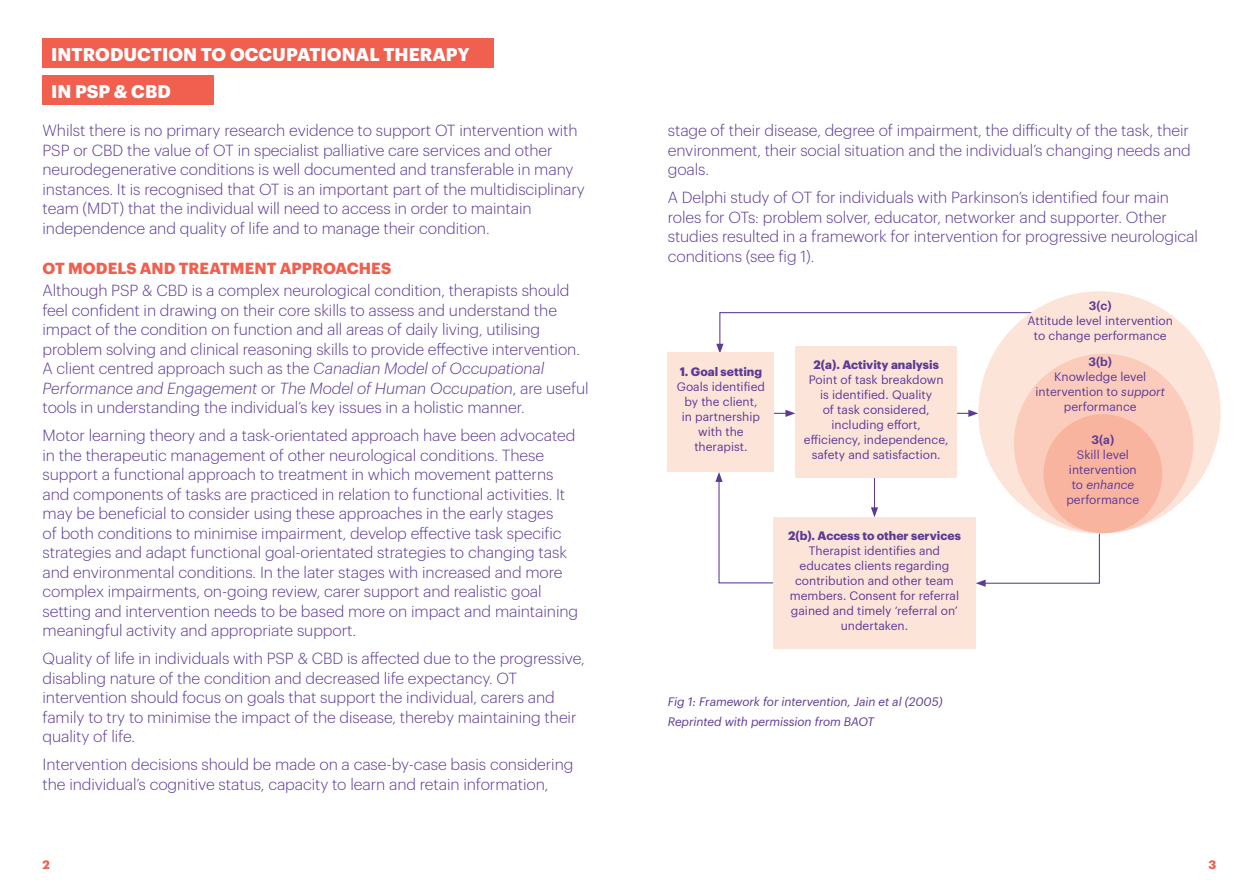
<style>
.page{position:relative;width:1259px;height:893px;background:#fff}
.page>*{position:absolute;margin:0;border:0;box-sizing:border-box;transform-origin:0 0}
.t1{font:700 18px/37.2px "Graphik";letter-spacing:.005em;color:#fff}
.t2{font:300 15.75px/19.5px "Graphik";letter-spacing:-.005em;color:#5c3a96}
.t3{font:700 15.75px "Graphik";letter-spacing:.005em;color:#f15f4e}
.t4{font:12px/15px "Graphik";color:#5c3a96;text-align:center}
.t5{font:italic 12px/19.5px "Graphik";letter-spacing:-.005em;color:#5c3a96}
.t6{font:700 12px "Graphik";color:#5c3a96}
.t7{font:600 12px "Graphik";color:#5c3a96}
.t8{font:700 12px "Graphik";color:#f15f4e}
.s1{font-style:italic}
</style>
<div class="page">
<div style="left:43px;top:38px;width:451px;height:30px;background:#f15f4e"></div>
<div style="left:43px;top:75px;width:171px;height:30px;background:#f15f4e"></div>
<svg style="left:716px;top:312px;width:314px;height:41px"></svg>
<svg style="left:975px;top:517px;width:125px;height:70px"></svg>
<svg style="left:715px;top:472px;width:58px;height:112px"></svg>
<hr style="left:874px;top:470px;width:1px;height:40px;background:#5c3a96">
<svg style="left:871px;top:507px;width:7px;height:10px"></svg>
<hr style="left:939px;top:413px;width:31px;height:1px;background:#5c3a96">
<svg style="left:968px;top:410px;width:10px;height:7px"></svg>
<svg style="left:774px;top:410px;width:21px;height:7px"></svg>
<div style="left:978px;top:291px;width:242px;height:243px;background:#fde4d9;border-radius:50%"></div>
<div style="left:1014px;top:354px;width:179px;height:179px;background:#fbccbc;border-radius:50%"></div>
<div style="left:1043px;top:414px;width:119px;height:119px;background:#f9b4a0;border-radius:50%"></div>
<div style="left:668px;top:353px;width:106px;height:119px;background:#fde4d9"></div>
<div style="left:795px;top:347px;width:162px;height:131px;background:#fde4d9"></div>
<div style="left:773px;top:517px;width:202px;height:132px;background:#fde4d9"></div>
<p class="t1" style="left:51px;top:34px;width:420px">INTRODUCTION TO OCCUPATIONAL THERAPY<br>IN PSP &amp; CBD</p>
<p class="t2" style="left:43px;top:120px;width:544px">Whilst there is no primary research evidence to support OT intervention with PSP or CBD the value of OT in specialist palliative care services and other neurodegenerative conditions is well documented and transferable in many instances. It is recognised that OT is an important part of the multidisciplinary team (MDT) that the individual will need to access in order to maintain independence and quality of life and to manage their condition.</p>
<p class="t3" style="left:43px;top:257px;width:350px">OT MODELS AND TREATMENT APPROACHES</p>
<p class="t2" style="left:43px;top:279px;width:548px">Although PSP &amp; CBD is a complex neurological condition, therapists should feel confident in drawing on their core skills to assess and understand the impact of the condition on function and all areas of daily living, utilising problem solving and clinical reasoning skills to provide effective intervention.<br>A client centred approach such as the <span class="s1">Canadian Model of Occupational Performance and Engagement</span> or <span class="s1">The Model of Human Occupation</span>, are useful tools in understanding the individual’s key issues in a holistic manner.</p>
<p class="t2" style="left:43px;top:424px;width:537px">Motor learning theory and a task-orientated approach have been advocated in the therapeutic management of other neurological conditions. These support a functional approach to treatment in which movement patterns and components of tasks are practiced in relation to functional activities. It may be beneficial to consider using these approaches in the early stages<br>of both conditions to minimise impairment, develop effective task specific strategies and adapt functional goal-orientated strategies to changing task and environmental conditions. In the later stages with increased and more complex impairments, on-going review, carer support and realistic goal setting and intervention needs to be based more on impact and maintaining meaningful activity and appropriate support.</p>
<p class="t2" style="left:43px;top:647px;width:544px">Quality of life in individuals with PSP &amp; CBD is affected due to the progressive, disabling nature of the condition and decreased life expectancy. OT intervention should focus on goals that support the individual, carers and family to try to minimise the impact of the disease, thereby maintaining their quality of life.</p>
<p class="t2" style="left:43px;top:753px;width:532px">Intervention decisions should be made on a case-by-case basis considering the individual’s cognitive status, capacity to learn and retain information,</p>
<p class="t2" style="left:668px;top:120px;width:524px;text-align:justify">stage of their disease, degree of impairment, the difficulty of the task, their environment, their social situation and the individual’s changing needs and goals.</p>
<p class="t2" style="left:668px;top:187px;width:531px">A Delphi study of OT for individuals with Parkinson’s identified four main roles for OTs: problem solver, educator, networker and supporter. Other studies resulted in a framework for intervention for progressive neurological conditions (see fig 1).</p>
<p class="t6" style="left:680px;top:362px;width:84px">1. Goal setting</p>
<p class="t4" style="left:677px;top:378px;width:90px">Goals identified by the client,<br>in partnership with the therapist.</p>
<p class="t6" style="left:813px;top:356px;width:127px">2(a). Activity analysis</p>
<p class="t4" style="left:804px;top:371px;width:146px">Point of task breakdown is identified. Quality<br>of task considered, including effort, efficiency, independence, safety and satisfaction.</p>
<p class="t6" style="left:788px;top:526px;width:174px">2(b). Access to other services</p>
<p class="t4" style="left:790px;top:542px;width:171px">Therapist identifies and educates clients regarding contribution and other team members. Consent for referral gained and timely ‘referral on’ undertaken.</p>
<p class="t5" style="left:668px;top:691px;width:276px">Fig 1: Framework for intervention, Jain et al (2005)<br>Reprinted with permission from BAOT</p>
<p class="t7" style="left:1089px;top:297px;width:24px">3(c)</p>
<p class="t4" style="left:1027px;top:312px;width:147px">Attitude level intervention to change performance</p>
<p class="t7" style="left:1088px;top:353px;width:25px">3(b)</p>
<p class="t4" style="left:1035px;top:368px;width:131px">Knowledge level intervention to <span class="s1">support </span>performance</p>
<p class="t7" style="left:1091px;top:430px;width:24px">3(a)</p>
<p class="t4" style="left:1066px;top:446px;width:74px">Skill level intervention to <span class="s1">enhance </span>performance</p>
<p class="t8" style="left:43px;top:855px;width:9px">2</p>
<p class="t8" style="left:1208px;top:855px;width:9px">3</p>
</div>
